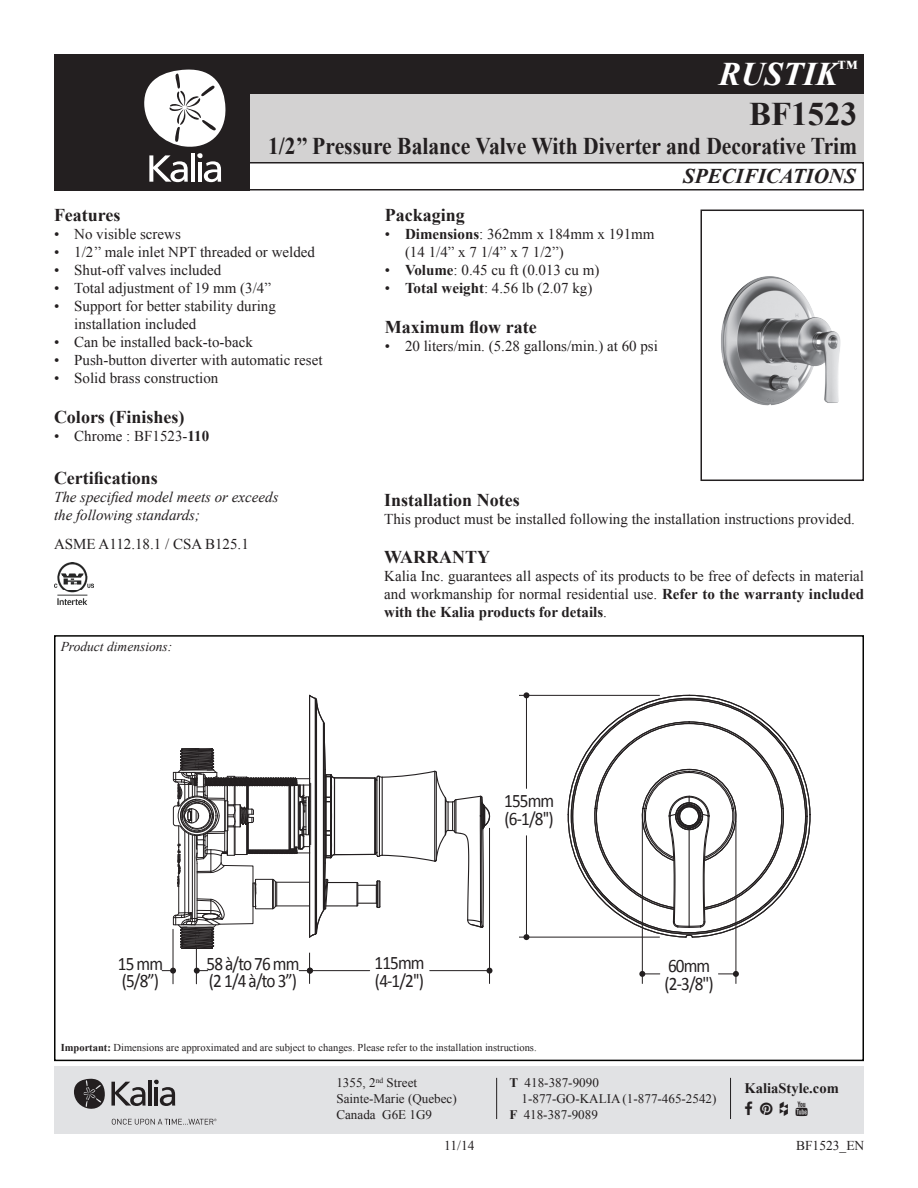
<style>
.page{position:relative;width:918px;height:1188px;background:#fff}
.page>*{position:absolute;margin:0;border:0;box-sizing:border-box;transform-origin:0 0}
.t1{font:italic 700 33px/39.6px "Times New Roman";color:#fff;text-align:right}
.t2{font:700 24px "Times New Roman";color:#231f20;scale:.9 1}
.t3{font:italic 700 21px "Times New Roman";color:#231f20}
.t4{font:19.05px/18.6px "Calibri";letter-spacing:-.05em;color:#231f20;scale:.9 1}
.t5{font:700 18px "Times New Roman";color:#231f20}
.t6{font:15px/18px "Times New Roman";color:#231f20}
.t7{font:italic 15px/18px "Times New Roman";color:#231f20}
.t8{font:700 14.55px "Times New Roman";color:#231f20}
.t9{font:italic 13.5px "Times New Roman";color:#231f20}
.t10{font:13.5px "Times New Roman";color:#231f20}
.t11{font:13.05px/16px "Times New Roman";color:#231f20}
.t12{font:10.5px "Times New Roman";color:#231f20}
.s1{font-style:normal;color:#231f20}
.s2{font-weight:700}
</style>
<div class="page">
<div style="left:240px;top:54px;width:624px;height:40px;background:#231f20"></div>
<div style="left:240px;top:94px;width:624px;height:68px;background:#d3d2d2"></div>
<div style="left:240px;top:162px;width:624px;height:28px;border:2px solid #231f20"></div>
<svg style="left:54px;top:54px;width:195px;height:136px"></svg>
<div style="left:54px;top:1066px;width:810px;height:68px;background:#e1e2e4"></div>
<svg style="left:74px;top:1078px;width:31px;height:31px"></svg>
<hr style="left:496px;top:1078px;width:1px;height:41px;background:#231f20">
<hr style="left:730px;top:1078px;width:1px;height:41px;background:#231f20">
<img style="left:54px;top:563px;width:39px;height:41px">
<hr style="left:519px;top:937px;width:141px;height:1px;background:#231f20">
<hr style="left:519px;top:695px;width:141px;height:1px;background:#231f20">
<svg style="left:567px;top:694px;width:244px;height:244px"></svg>
<hr style="left:526px;top:695px;width:1px;height:93px;background:#231f20">
<svg style="left:523px;top:692px;width:6px;height:6px"></svg>
<hr style="left:526px;top:836px;width:1px;height:101px;background:#231f20">
<svg style="left:523px;top:934px;width:6px;height:6px"></svg>
<svg style="left:591px;top:721px;width:196px;height:263px"></svg>
<svg style="left:111px;top:694px;width:381px;height:431px"></svg>
<hr style="left:310px;top:783px;width:1px;height:62px;background:#231f20">
<div style="left:54px;top:635px;width:810px;height:426px;border:2px solid #040503"></div>
<img style="left:721px;top:276px;width:120px;height:130px">
<div style="left:700px;top:210px;width:164px;height:271px;border:2px solid #231f20"></div>
<h1 class="t1" style="left:719px;top:54px;width:140px">RUSTIK<sup>™<br></sup><span class="s1">BF1523</span></h1>
<h2 class="t2" style="left:268px;top:129px;width:656px">1/2’’ Pressure Balance Valve With Diverter and Decorative Trim</h2>
<p class="t5" style="left:54px;top:203px;width:68px">Features</p>
<p class="t6" style="left:54px;top:225px;width:128px">• No visible screws</p>
<p class="t6" style="left:54px;top:243px;width:263px">• 1/2’’ male inlet NPT threaded or welded</p>
<p class="t6" style="left:54px;top:261px;width:169px">• Shut-off valves included</p>
<p class="t6" style="left:54px;top:279px;width:219px">• Total adjustment of 19 mm (3/4”</p>
<p class="t6" style="left:74px;top:297px;width:203px;text-indent:-20px">• Support for better stability during installation included</p>
<p class="t6" style="left:54px;top:333px;width:200px">• Can be installed back-to-back</p>
<p class="t6" style="left:54px;top:351px;width:270px">• Push-button diverter with automatic reset</p>
<p class="t6" style="left:54px;top:369px;width:166px">• Solid brass construction</p>
<p class="t5" style="left:54px;top:405px;width:132px">Colors (Finishes)</p>
<p class="t6" style="left:54px;top:427px;width:157px">• Chrome : BF1523-<span class="s2">110</span></p>
<p class="t5" style="left:54px;top:466px;width:105px">Certifications</p>
<p class="t7" style="left:54px;top:488px;width:226px">The specified model meets or exceeds the following standards;</p>
<p class="t6" style="left:54px;top:535px;width:196px">ASME A112.18.1 / CSA B125.1</p>
<p class="t9" style="left:61px;top:637px;width:113px">Product dimensions:</p>
<p class="t5" style="left:385px;top:203px;width:82px">Packaging</p>
<p class="t6" style="left:405px;top:225px;width:251px;text-indent:-20px">• <span class="s2">Dimensions</span>: 362mm x 184mm x 191mm (14 1/4” x 7 1/4” x 7 1/2”)</p>
<p class="t6" style="left:385px;top:261px;width:216px">• <span class="s2">Volume</span>: 0.45 cu ft (0.013 cu m)</p>
<p class="t6" style="left:385px;top:279px;width:209px">• <span class="s2">Total weight</span>: 4.56 lb (2.07 kg)</p>
<p class="t5" style="left:385px;top:315px;width:153px">Maximum flow rate</p>
<p class="t6" style="left:385px;top:337px;width:275px">• 20 liters/min. (5.28 gallons/min.) at 60 psi</p>
<h3 class="t3" style="left:683px;top:162px;width:174px">SPECIFICATIONS</h3>
<p class="t5" style="left:384px;top:487px;width:137px">Installation Notes</p>
<p class="t6" style="left:384px;top:509px;width:472px">This product must be installed following the installation instructions provided.</p>
<p class="t5" style="left:384px;top:545px;width:107px">WARRANTY</p>
<p class="t6" style="left:384px;top:567px;width:481px;text-align:justify">Kalia Inc. guarantees all aspects of its products to be free of defects in material and workmanship for normal residential use. <span class="s2">Refer to the warranty included with the Kalia products for details</span>.</p>
<p class="t4" style="left:118px;top:955px;width:52px;line-height:17.5px">15 mm (5/8”)</p>
<p class="t4" style="left:206px;top:955px;width:105px;line-height:17.5px">58 à/to 76 mm (2 1/4 à/to 3”)</p>
<p class="t4" style="left:374px;top:953px;width:57px">115mm (4-1/2'')</p>
<p class="t4" style="left:504px;top:791px;width:57px">155mm (6-1/8'')</p>
<p class="t4" style="left:665px;top:956px;width:56px">60mm (2-3/8'')</p>
<p class="t12" style="left:61px;top:1041px;width:477px"><span class="s2">Important:</span> Dimensions are approximated and are subject to changes. Please refer to the installation instructions.</p>
<p class="t11" style="left:336px;top:1074px;width:122px">1355, 2<sup>nd</sup> Street<br>Sainte-Marie (Quebec)<br>Canada G6E 1G9</p>
<p class="t11" style="left:510px;top:1074px;width:91px"><span class="s2">T</span> 418-387-9090</p>
<p class="t11" style="left:522px;top:1090px;width:196px">1-877-GO-KALIA (1-877-465-2542)</p>
<p class="t11" style="left:510px;top:1106px;width:90px"><span class="s2">F</span> 418-387-9089</p>
<p class="t8" style="left:745px;top:1078px;width:96px">KaliaStyle.com</p>
<p class="t10" style="left:444px;top:1137px;width:32px">11/14</p>
<p class="t10" style="left:796px;top:1137px;width:70px">BF1523_EN</p>
</div>
